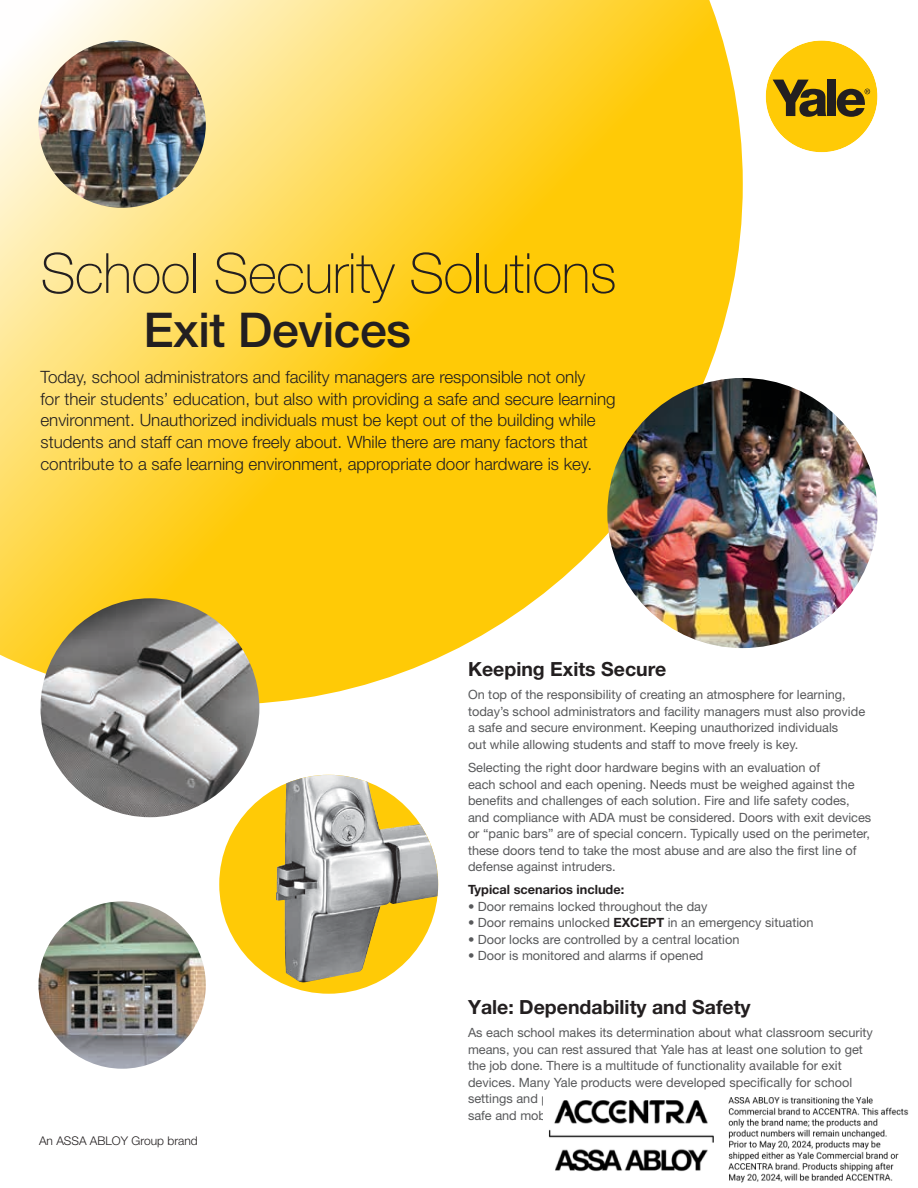
<style>
.page{position:relative;width:918px;height:1188px;background:#fff}
.page>*{position:absolute;margin:0;border:0;box-sizing:border-box;transform-origin:0 0}
.t1{font:100 55.5px "Helvetica Neue";letter-spacing:-.01em;color:#231f20}
.t2{font:500 48px "Helvetica Neue";letter-spacing:-.01em;color:#231f20}
.t3{font:700 19.5px "Helvetica Neue";color:#231f20}
.t4{font:300 16.95px/21.6px "Helvetica Neue";color:#231f20}
.t5{font:12.75px/16.5px "Helvetica Neue";color:#58595b}
.t6{font:700 12.75px "Helvetica Neue";color:#231f20}
.t7{font:300 12px "Helvetica Neue";color:#231f20}
.s1{font-weight:700;color:#231f20}
</style>
<div class="page">
<svg style="left:0;top:0;width:743px;height:705px"></svg>
<div style="left:766px;top:40px;width:111px;height:112px;background:#ffca06;border-radius:50%"></div>
<svg style="left:773px;top:80px;width:53px;height:37px"></svg>
<div style="left:827px;top:80px;width:9px;height:36px;background:#231f20"></div>
<svg style="left:837px;top:89px;width:33px;height:28px"></svg>
<img style="left:38px;top:901px;width:168px;height:168px;border-radius:84px">
<img style="left:607px;top:378px;width:271px;height:270px;border-radius:135px">
<img style="left:40px;top:598px;width:219px;height:219px;border-radius:109px">
<img style="left:38px;top:40px;width:168px;height:168px;border-radius:84px">
<div style="left:219px;top:775px;width:219px;height:219px;background:#ffca06;border-radius:50%"></div>
<img style="left:276px;top:775px;width:162px;height:209px">
<img style="left:548px;top:1096px;width:361px;height:87px">
<h1 class="t1" style="left:40px;top:241px;width:578px">School Security Solutions</h1>
<h2 class="t2" style="left:143px;top:301px;width:269px">Exit Devices</h2>
<p class="t4" style="left:40px;top:366px;width:577px">Today, school administrators and facility managers are responsible not only<br>for their students’ education, but also with providing a safe and secure learning environment. Unauthorized individuals must be kept out of the building while students and staff can move freely about. While there are many factors that contribute to a safe learning environment, appropriate door hardware is key.</p>
<p class="t7" style="left:39px;top:1133px;width:160px">An ASSA ABLOY Group brand</p>
<h3 class="t3" style="left:468px;top:657px;width:200px">Keeping Exits Secure</h3>
<p class="t5" style="left:468px;top:686px;width:399px">On top of the responsibility of creating an atmosphere for learning, today’s school administrators and facility managers must also provide a safe and secure environment. Keeping unauthorized individuals<br>out while allowing students and staff to move freely is key.</p>
<p class="t5" style="left:468px;top:759px;width:405px">Selecting the right door hardware begins with an evaluation of<br>each school and each opening. Needs must be weighed against the benefits and challenges of each solution. Fire and life safety codes, and compliance with ADA must be considered. Doors with exit devices or “panic bars” are of special concern. Typically used on the perimeter, these doors tend to take the most abuse and are also the first line of defense against intruders.</p>
<p class="t6" style="left:468px;top:882px;width:158px">Typical scenarios include:</p>
<p class="t5" style="left:468px;top:898px;width:241px">• Door remains locked throughout the day</p>
<p class="t5" style="left:468px;top:914px;width:347px">• Door remains unlocked <span class="s1">EXCEPT</span> in an emergency situation</p>
<p class="t5" style="left:468px;top:931px;width:273px">• Door locks are controlled by a central location</p>
<p class="t5" style="left:468px;top:947px;width:237px">• Door is monitored and alarms if opened</p>
<h3 class="t3" style="left:468px;top:995px;width:284px">Yale: Dependability and Safety</h3>
<p class="t5" style="left:468px;top:1024px;width:407px">As each school makes its determination about what classroom security means, you can rest assured that Yale has at least one solution to get the job done. There is a multitude of functionality available for exit devices. Many Yale products were developed specifically for school</p>
<p class="t5" style="left:468px;top:1107px;width:96px">safe and mobile.</p>
</div>
